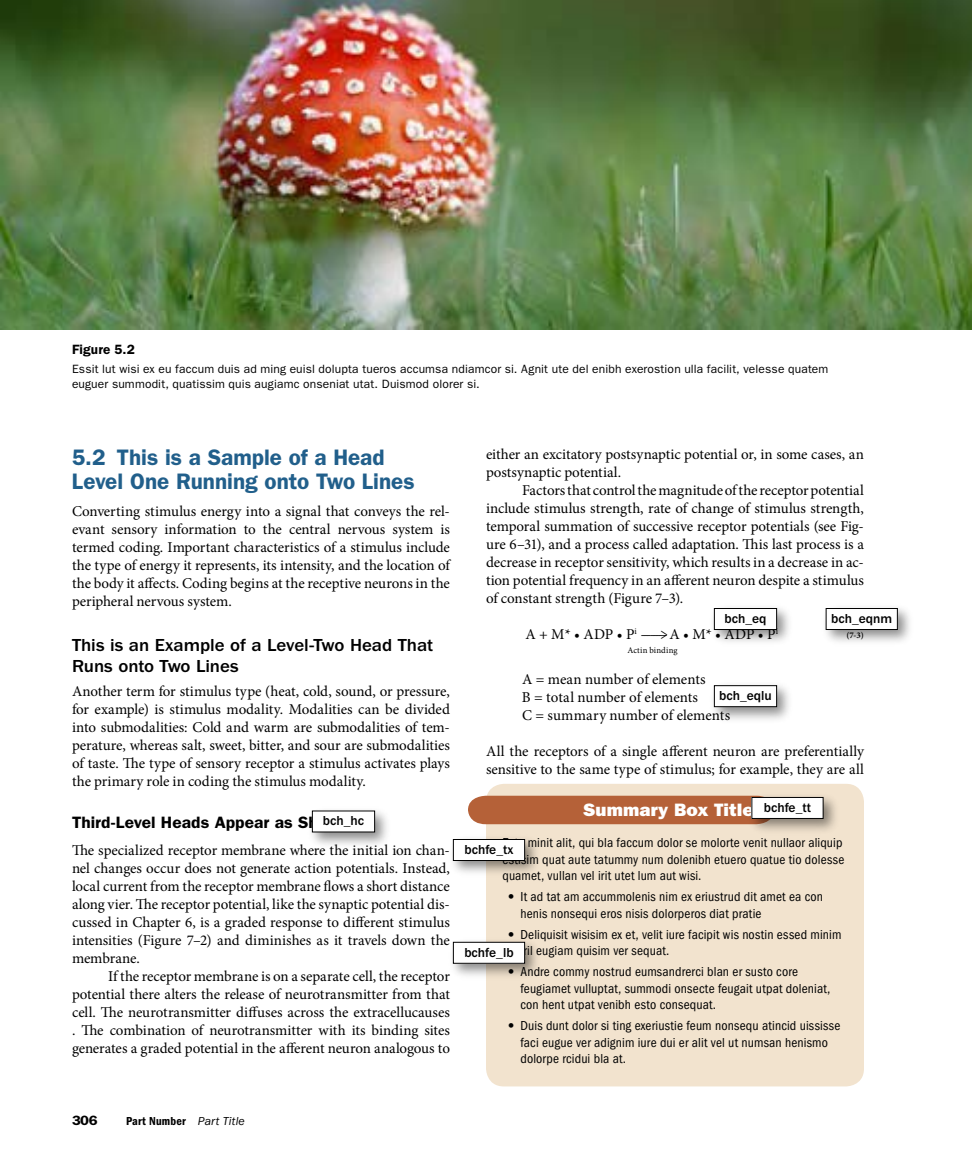
<style>
.page{position:relative;width:972px;height:1175px;background:#fff}
.page>*{position:absolute;margin:0;border:0;box-sizing:border-box;transform-origin:0 0}
.t1{font:600 22.5px/24px "ITC Franklin Gothic Std";color:#215f8b}
.t2{font:500 18px/21px "ITC Franklin Gothic Std";letter-spacing:-.005em;color:#000;scale:1.05 1}
.t3{font:18px "ITC Franklin Gothic Std Hvy";color:#fff;scale:1.05 1}
.t4{font:600 16.5px "ITC Franklin Gothic Std";color:#000;scale:1.05 1}
.t5{font:15px/18px "Minion Pro";letter-spacing:-.005em;color:#000;text-align:justify}
.t6{font:condensed 13.5px/16.5px "ITC Franklin Gothic Std";letter-spacing:.01em;color:#000}
.t7{font:500 13.5px "ITC Franklin Gothic Std";color:#000}
.t8{font:600 13.5px "ITC Franklin Gothic Std";letter-spacing:-.01em;color:#000}
.t9{font:600 13.5px "ITC Franklin Gothic Std";letter-spacing:-.01em;color:#000;scale:1.1 1}
.t10{font:12px/15px "ITC Franklin Gothic Std";letter-spacing:.01em;color:#000}
.t11{font:12px "ITC Franklin Gothic Std Dm Cd";letter-spacing:.015em;color:#000}
.t12{font:8.7px "Minion Pro";letter-spacing:.025em;color:#000}
.t13{font:700 8.7px "Minion Pro";color:#000}
.s1{font-size:16.5px}
.s2{font-family:"ITC Franklin Gothic Std Hvy";font-stretch:normal}
.s3{font-family:"ITC Franklin Gothic Std";font-style:italic}
</style>
<div class="page">
<img style="left:0;top:0;width:972px;height:330px">
<div style="left:486px;top:783px;width:378px;height:303px;background:#f2e3ce;border-radius:18px"></div>
<div style="left:468px;top:795px;width:279px;height:29px;background:#b56138"></div>
<div style="left:710px;top:603px;width:85px;height:44px;background:#000;opacity:.45"></div>
<div style="left:714px;top:608px;width:63px;height:21px;background:#fff"></div>
<div style="left:714px;top:608px;width:63px;height:22px;border:1px solid #000"></div>
<div style="left:821px;top:603px;width:95px;height:44px;background:#000;opacity:.45"></div>
<div style="left:826px;top:608px;width:71px;height:21px;background:#fff"></div>
<div style="left:826px;top:608px;width:72px;height:22px;border:1px solid #000"></div>
<div style="left:747px;top:792px;width:95px;height:43px;background:#000;opacity:.45"></div>
<div style="left:752px;top:797px;width:71px;height:21px;background:#fff"></div>
<div style="left:752px;top:797px;width:72px;height:21px;border:1px solid #000"></div>
<div style="left:448px;top:937px;width:95px;height:43px;background:#000;opacity:.45"></div>
<div style="left:453px;top:942px;width:72px;height:21px;background:#fff"></div>
<div style="left:453px;top:942px;width:72px;height:21px;border:1px solid #000"></div>
<div style="left:448px;top:834px;width:95px;height:43px;background:#000;opacity:.45"></div>
<div style="left:453px;top:839px;width:72px;height:21px;background:#fff"></div>
<div style="left:453px;top:839px;width:72px;height:22px;border:1px solid #000"></div>
<div style="left:308px;top:806px;width:85px;height:43px;background:#000;opacity:.45"></div>
<div style="left:312px;top:811px;width:63px;height:21px;background:#fff"></div>
<div style="left:710px;top:680px;width:85px;height:44px;background:#000;opacity:.45"></div>
<div style="left:714px;top:685px;width:63px;height:21px;background:#fff"></div>
<div style="left:714px;top:685px;width:63px;height:22px;border:1px solid #000"></div>
<p class="t8" style="left:72px;top:341px;width:65px">Figure 5.2</p>
<p class="t10" style="left:72px;top:361px;width:758px">Essit lut wisi ex eu faccum duis ad ming euisl dolupta tueros accumsa ndiamcor si. Agnit ute del enibh exerostion ulla facilit, velesse quatem euguer summodit, quatissim quis augiamc onseniat utat. Duismod olorer si.</p>
<h1 class="t1" style="left:72px;top:445px;width:344px">5.2 This is a Sample of a Head<br>Level One Running onto Two Lines</h1>
<p class="t5" style="left:72px;top:502px;width:380px">Converting stimulus energy into a signal that conveys the rel&shy;evant sensory information to the central nervous system is termed coding. Important characteristics of a stimulus include the type of energy it represents, its intensity, and the location of the body it affects. Coding begins at the receptive neurons in the peripheral nervous system.</p>
<p class="t2" style="left:72px;top:634px;width:346px">This is an Example of a Level-Two Head That<br>Runs onto Two Lines</p>
<p class="t5" style="left:72px;top:682px;width:380px">Another term for stimulus type (heat, cold, sound, or pressure, for example) is stimulus modality. Modalities can be divided into submodalities: Cold and warm are submodalities of tem&shy;perature, whereas salt, sweet, bitter, and sour are submodalities of taste. The type of sensory receptor a stimulus activates plays the primary role in coding the stimulus modality.</p>
<p class="t4" style="left:72px;top:812px;width:266px">Third-Level Heads Appear as Shown</p>
<p class="t5" style="left:72px;top:841px;width:380px">The specialized receptor membrane where the initial ion chan&shy;nel changes occur does not generate action potentials. Instead, local current from the receptor membrane flows a short distance along vier. The receptor potential, like the synaptic potential dis&shy;cussed in Chapter 6, is a graded response to different stimulus intensities (Figure 7–2) and diminishes as it travels down the membrane.</p>
<p class="t5" style="left:72px;top:967px;width:379px;text-indent:36px">If the receptor membrane is on a separate cell, the receptor potential there alters the release of neurotransmitter from that cell. The neurotransmitter diffuses across the extracellucauses . The combination of neurotransmitter with its binding sites generates a graded potential in the afferent neuron analogous to</p>
<p class="t7" style="left:323px;top:813px;width:43px">bch_hc</p>
<p class="t5" style="left:486px;top:445px;width:379px">either an excitatory postsynaptic potential or, in some cases, an postsynaptic potential.</p>
<p class="t5" style="left:486px;top:481px;width:380px;text-indent:36px">Factors that control the magnitude of the receptor potential include stimulus strength, rate of change of stimulus strength, temporal summation of successive receptor potentials (see Fig&shy;ure 6–31), and a process called adaptation. This last process is a decrease in receptor sensitivity, which results in a decrease in ac&shy;tion potential frequency in an afferent neuron despite a stimulus of constant strength (Figure 7–3).</p>
<p class="t5" style="left:525px;top:625px;width:254px">A + M* • ADP • P<sup>i</sup> --------<span class="s1">&gt;</span> A • M* • ADP • P<sup>i</sup></p>
<p class="t13" style="left:846px;top:629px;width:19px">(7-3)</p>
<p class="t12" style="left:627px;top:645px;width:52px">Actin binding</p>
<p class="t5" style="left:522px;top:670px;width:210px;text-align:left">A = mean number of elements<br>B = total number of elements<br>C = summary number of elements</p>
<p class="t5" style="left:486px;top:742px;width:380px">All the receptors of a single afferent neuron are preferentially sensitive to the same type of stimulus; for example, they are all</p>
<p class="t7" style="left:724px;top:611px;width:44px">bch_eq</p>
<p class="t7" style="left:831px;top:611px;width:63px">bch_eqnm</p>
<p class="t7" style="left:719px;top:688px;width:54px">bch_eqlu</p>
<p class="t3" style="left:583px;top:798px;width:164px">Summary Box Title</p>
<p class="t7" style="left:764px;top:799px;width:49px">bchfe_tt</p>
<p class="t6" style="left:502px;top:834px;width:343px">Ecte minit alit, qui bla faccum dolor se molorte venit nullaor aliquip estisim quat aute tatummy num dolenibh etuero quatue tio dolesse quamet, vullan vel irit utet lum aut wisi.</p>
<p class="t6" style="left:520px;top:888px;width:304px;text-indent:-14px"><span class="s2">•</span> It ad tat am accummolenis nim ex eriustrud dit amet ea con henis nonsequi eros nisis dolorperos diat pratie</p>
<p class="t6" style="left:520px;top:926px;width:323px;text-indent:-14px"><span class="s2">•</span> Deliquisit wisisim ex et, velit iure facipit wis nostin essed minim iril eugiam quisim ver sequat.</p>
<p class="t6" style="left:520px;top:963px;width:311px;text-indent:-14px"><span class="s2">•</span> Andre commy nostrud eumsandrerci blan er susto core feugiamet vulluptat, summodi onsecte feugait utpat doleniat, con hent utpat venibh esto consequat.</p>
<p class="t6" style="left:520px;top:1017px;width:321px;text-indent:-14px"><span class="s2">•</span> Duis dunt dolor si ting exeriustie feum nonsequ atincid uississe faci eugue ver adignim iure dui er alit vel ut numsan henismo dolorpe rcidui bla at.</p>
<p class="t7" style="left:465px;top:841px;width:50px">bchfe_tx</p>
<p class="t7" style="left:464px;top:944px;width:51px">bchfe_lb</p>
<p class="t9" style="left:72px;top:1112px;width:25px">306</p>
<p class="t11" style="left:126px;top:1114px;width:120px">Part Number <span class="s3">Part Title</span></p>
</div>
